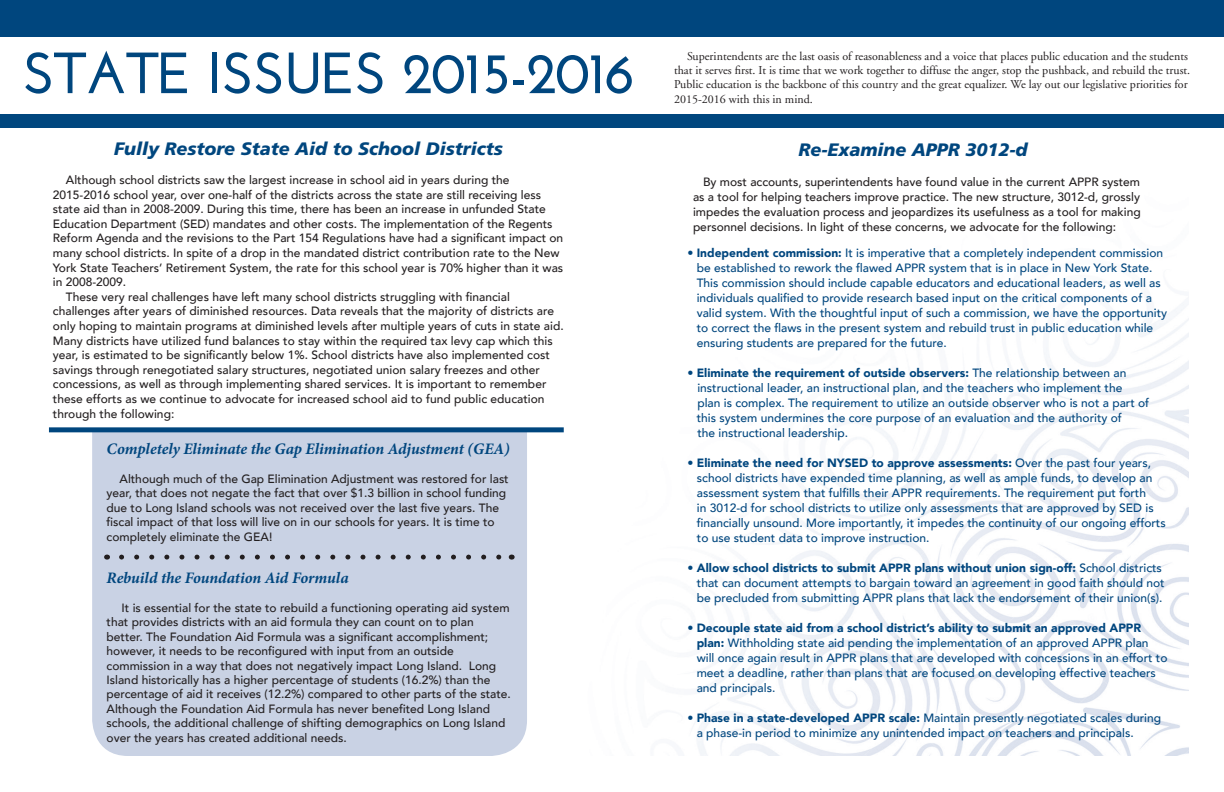
<style>
.page{position:relative;width:1224px;height:792px;background:#fff}
.page>*{position:absolute;margin:0;border:0;box-sizing:border-box;transform-origin:0 0}
.t1{font:700 58px "Josefin Sans";letter-spacing:-.02em;color:#00467e}
.t2{font:italic 900 18px "Frutiger";color:#00467e}
.t3{font:italic 700 16px "Minion Pro";letter-spacing:-.005em;color:#00467e}
.t4{font:500 12px/14.4px "Avenir";color:#231f20}
.t5{font:500 12px/15px "Avenir";color:#00467e}
.t6{font:12px/14.4px "Adobe Garamond";color:#231f20}
.s1{font-weight:900}
</style>
<div class="page">
<img style="left:506px;top:303px;width:682px;height:453px">
<div style="left:92px;top:380px;width:435px;height:376px;background:#c9d2e4;border-radius:36px"></div>
<div style="left:0;top:0;width:1224px;height:36px;background:#00467e"></div>
<div style="left:0;top:114px;width:1224px;height:14px;background:#00467e"></div>
<div style="left:44px;top:369px;width:520px;height:60px;background:#fff"></div>
<svg style="left:122px;top:555px;width:380px;height:5px"></svg>
<div style="left:49px;top:427px;width:515px;height:5px;background:#00467e"></div>
<h1 class="t1" style="left:23px;top:39px;width:613px">STATE ISSUES 2015-2016</h1>
<h2 class="t2" style="left:114px;top:138px;width:390px">Fully Restore State Aid to School Districts</h2>
<p class="t4" style="left:66px;top:172px;width:445px">Although school districts saw the largest increase in school aid in years during the</p>
<p class="t4" style="left:53px;top:186px;width:490px">2015-2016 school year, over one-half of the districts across the state are still receiving less</p>
<p class="t4" style="left:53px;top:201px;width:495px">state aid than in 2008-2009. During this time, there has been an increase in unfunded State</p>
<p class="t4" style="left:53px;top:216px;width:501px">Education Department (SED) mandates and other costs. The implementation of the Regents</p>
<p class="t4" style="left:53px;top:230px;width:512px">Reform Agenda and the revisions to the Part 154 Regulations have had a significant impact on</p>
<p class="t4" style="left:53px;top:245px;width:508px">many school districts. In spite of a drop in the mandated district contribution rate to the New</p>
<p class="t4" style="left:53px;top:260px;width:512px">York State Teachers’ Retirement System, the rate for this school year is 70% higher than it was</p>
<p class="t4" style="left:53px;top:274px;width:75px">in 2008-2009.</p>
<p class="t4" style="left:66px;top:289px;width:446px">These very real challenges have left many school districts struggling with financial</p>
<p class="t4" style="left:53px;top:303px;width:503px">challenges after years of diminished resources. Data reveals that the majority of districts are</p>
<p class="t4" style="left:53px;top:318px;width:512px">only hoping to maintain programs at diminished levels after multiple years of cuts in state aid.</p>
<p class="t4" style="left:53px;top:333px;width:501px">Many districts have utilized fund balances to stay within the required tax levy cap which this</p>
<p class="t4" style="left:53px;top:347px;width:499px">year, is estimated to be significantly below 1%. School districts have also implemented cost</p>
<p class="t4" style="left:53px;top:362px;width:489px">savings through renegotiated salary structures, negotiated union salary freezes and other</p>
<p class="t4" style="left:53px;top:376px;width:495px">concessions, as well as through implementing shared services. It is important to remember</p>
<p class="t4" style="left:53px;top:391px;width:493px">these efforts as we continue to advocate for increased school aid to fund public education</p>
<p class="t4" style="left:53px;top:406px;width:123px">through the following:</p>
<h3 class="t3" style="left:107px;top:438px;width:405px">Completely Eliminate the Gap Elimination Adjustment (GEA)</h3>
<p class="t4" style="left:107px;top:471px;width:404px;text-indent:13px">Although much of the Gap Elimination Adjustment was restored for last year, that does not negate the fact that over $1.3 billion in school funding due to Long Island schools was not received over the last five years. The fiscal impact of that loss will live on in our schools for years. It is time to completely eliminate the GEA!</p>
<h3 class="t3" style="left:107px;top:567px;width:244px">Rebuild the Foundation Aid Formula</h3>
<p class="t4" style="left:107px;top:600px;width:406px;text-indent:15px">It is essential for the state to rebuild a functioning operating aid system that provides districts with an aid formula they can count on to plan better. The Foundation Aid Formula was a significant accomplishment; however, it needs to be reconfigured with input from an outside commission in a way that does not negatively impact Long Island. Long Island historically has a higher percentage of students (16.2%) than the percentage of aid it receives (12.2%) compared to other parts of the state.<br>Although the Foundation Aid Formula has never benefited Long Island schools, the additional challenge of shifting demographics on Long Island over the years has created additional needs.</p>
<p class="t6" style="left:674px;top:49px;width:518px;text-indent:13px">Superintendents are the last oasis of reasonableness and a voice that places public education and the students that it serves first. It is time that we work together to diffuse the anger, stop the pushback, and rebuild the trust.<br>Public education is the backbone of this country and the great equalizer. We lay out our legislative priorities for</p>
<p class="t6" style="left:674px;top:92px;width:140px">2015-2016 with this in mind.</p>
<h2 class="t2" style="left:798px;top:139px;width:231px">Re-Examine APPR 3012-d</h2>
<p class="t4" style="left:693px;top:174px;width:449px;line-height:15px;text-align:justify;text-indent:10px">By most accounts, superintendents have found value in the current APPR system as a tool for helping teachers improve practice. The new structure, 3012-d, grossly impedes the evaluation process and jeopardizes its usefulness as a tool for making personnel decisions. In light of these concerns, we advocate for the following:</p>
<p class="t5" style="left:697px;top:245px;width:472px;text-indent:-9px">• <span class="s1">Independent commission:</span> It is imperative that a completely independent commission be established to rework the flawed APPR system that is in place in New York State.<br>This commission should include capable educators and educational leaders, as well as individuals qualified to provide research based input on the critical components of a valid system. With the thoughtful input of such a commission, we have the opportunity to correct the flaws in the present system and rebuild trust in public education while ensuring students are prepared for the future.</p>
<p class="t5" style="left:697px;top:365px;width:454px;text-indent:-9px">• <span class="s1">Eliminate the requirement of outside observers:</span> The relationship between an instructional leader, an instructional plan, and the teachers who implement the<br>plan is complex. The requirement to utilize an outside observer who is not a part of this system undermines the core purpose of an evaluation and the authority of<br>the instructional leadership.</p>
<p class="t5" style="left:697px;top:455px;width:470px;text-indent:-10px"><span class="s1">• Eliminate the need for NYSED to approve assessments:</span> Over the past four years, school districts have expended time planning, as well as ample funds, to develop an assessment system that fulfills their APPR requirements. The requirement put forth<br>in 3012-d for school districts to utilize only assessments that are approved by SED is financially unsound. More importantly, it impedes the continuity of our ongoing efforts to use student data to improve instruction.</p>
<p class="t5" style="left:697px;top:560px;width:469px;text-indent:-10px"><span class="s1">• Allow school districts to submit APPR plans without union sign-off:</span> School districts that can document attempts to bargain toward an agreement in good faith should not be precluded from submitting APPR plans that lack the endorsement of their union(s).</p>
<p class="t5" style="left:697px;top:620px;width:472px;text-indent:-9px">• <span class="s1">Decouple state aid from a school district’s ability to submit an approved APPR plan:</span> Withholding state aid pending the implementation of an approved APPR plan will once again result in APPR plans that are developed with concessions in an effort to meet a deadline, rather than plans that are focused on developing effective teachers and principals.</p>
<p class="t5" style="left:697px;top:710px;width:466px;text-indent:-9px">• <span class="s1">Phase in a state-developed APPR scale:</span> Maintain presently negotiated scales during a phase-in period to minimize any unintended impact on teachers and principals.</p>
</div>
